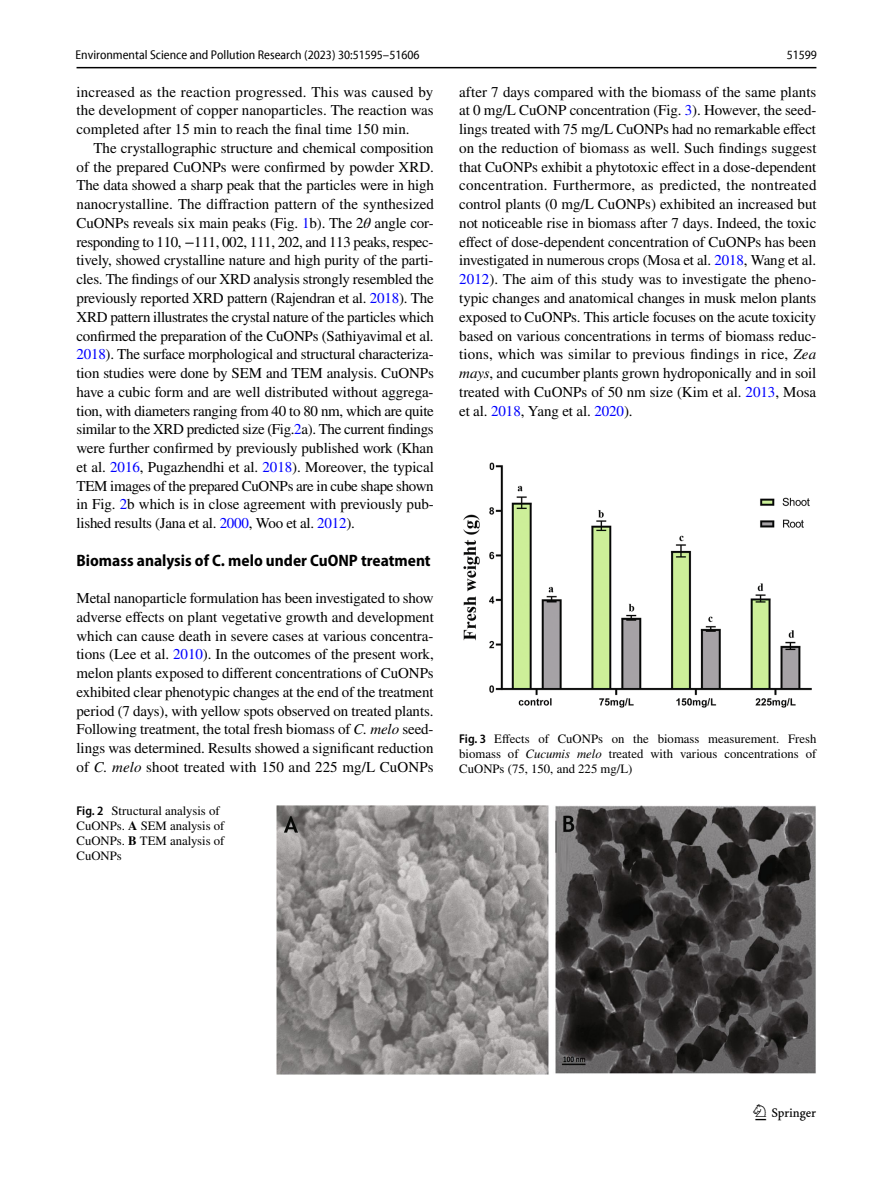
<style>
.page{position:relative;width:893px;height:1187px;background:#fff}
.page>*{position:absolute;margin:0;border:0;box-sizing:border-box;transform-origin:0 0}
.t1{font:22.5px "Springnew Regular 3";color:#000}
.t2{font:700 semi-condensed 16.5px "Myriad Pro";color:#000}
.t3{font:15px/18.8px "STIX";letter-spacing:-.005em;color:#000;text-align:justify}
.t4{font:12.75px/15px "STIX";color:#000}
.t5{font:semi-condensed 12.75px "Myriad Pro Unic";color:#000}
.s1{color:#00f}
.s2{font-style:italic}
.s3{font-family:"Myriad Pro";font-weight:600;font-stretch:semi-condensed}
.s4{font-weight:700}
</style>
<div class="page">
<hr style="left:77px;top:67px;width:739px;height:1px;background:#000">
<img style="left:276px;top:805px;width:540px;height:268px">
<img style="left:463px;top:462px;width:349px;height:246px">
<p class="t5" style="left:76px;top:50px;width:346px">Environmental Science and Pollution Research (2023) 30:51595–51606</p>
<p class="t5" style="left:787px;top:50px;width:32px">51599</p>
<p class="t3" style="left:77px;top:83px;width:359px">increased as the reaction progressed. This was caused by the development of copper nanoparticles. The reaction was completed after 15 min to reach the final time 150 min.</p>
<p class="t3" style="left:77px;top:139px;width:359px;text-indent:17px">The crystallographic structure and chemical composition of the prepared CuONPs were confirmed by powder XRD.<br>The data showed a sharp peak that the particles were in high nanocrystalline. The diffraction pattern of the synthesized CuONPs reveals six main peaks (Fig. <span class="s1">1</span>b). The 2<span class="s2">θ</span> angle cor&shy;responding to 110, −111, 002, 111, 202, and 113 peaks, respec&shy;tively, showed crystalline nature and high purity of the parti&shy;cles. The findings of our XRD analysis strongly resembled the previously reported XRD pattern (Rajendran et al. <span class="s1">2018</span>). The XRD pattern illustrates the crystal nature of the particles which confirmed the preparation of the CuONPs (Sathiyavimal et al.<br><span class="s1">2018</span>). The surface morphological and structural characteriza&shy;tion studies were done by SEM and TEM analysis. CuONPs have a cubic form and are well distributed without aggrega&shy;tion, with diameters ranging from 40 to 80 nm, which are quite similar to the XRD predicted size (Fig.<span class="s1">2</span>a). The current findings were further confirmed by previously published work (Khan et al. <span class="s1">2016</span>, Pugazhendhi et al. <span class="s1">2018</span>). Moreover, the typical TEM images of the prepared CuONPs are in cube shape shown in Fig. <span class="s1">2</span>b which is in close agreement with previously pub&shy;lished results (Jana et al. <span class="s1">2000</span>, Woo et al. <span class="s1">2012</span>).</p>
<p class="t2" style="left:77px;top:551px;width:356px">Biomass analysis of C. melo under CuONP treatment</p>
<p class="t3" style="left:77px;top:589px;width:359px">Metal nanoparticle formulation has been investigated to show adverse effects on plant vegetative growth and development which can cause death in severe cases at various concentra&shy;tions (Lee et al. <span class="s1">2010</span>). In the outcomes of the present work, melon plants exposed to different concentrations of CuONPs exhibited clear phenotypic changes at the end of the treatment period (7 days), with yellow spots observed on treated plants.<br>Following treatment, the total fresh biomass of <span class="s2">C. melo</span> seed&shy;lings was determined. Results showed a significant reduction of <span class="s2">C. melo</span> shoot treated with 150 and 225 mg/L CuONPs</p>
<p class="t4" style="left:77px;top:804px;width:149px"><span class="s3">Fig. 2</span> Structural analysis of<br>CuONPs. <span class="s4">A</span> SEM analysis of<br>CuONPs. <span class="s4">B</span> TEM analysis of<br>CuONPs</p>
<p class="t3" style="left:459px;top:83px;width:359px">after 7 days compared with the biomass of the same plants at 0 mg/L CuONP concentration (Fig. <span class="s1">3</span>). However, the seed&shy;lings treated with 75 mg/L CuONPs had no remarkable effect on the reduction of biomass as well. Such findings suggest that CuONPs exhibit a phytotoxic effect in a dose-dependent concentration. Furthermore, as predicted, the nontreated control plants (0 mg/L CuONPs) exhibited an increased but not noticeable rise in biomass after 7 days. Indeed, the toxic effect of dose-dependent concentration of CuONPs has been investigated in numerous crops (Mosa et al. <span class="s1">2018</span>, Wang et al.<br><span class="s1">2012</span>). The aim of this study was to investigate the pheno&shy;typic changes and anatomical changes in musk melon plants exposed to CuONPs. This article focuses on the acute toxicity based on various concentrations in terms of biomass reduc&shy;tions, which was similar to previous findings in rice, <span class="s2">Zea mays</span>, and cucumber plants grown hydroponically and in soil treated with CuONPs of 50 nm size (Kim et al. <span class="s1">2013</span>, Mosa et al. <span class="s1">2018</span>, Yang et al. <span class="s1">2020</span>).</p>
<p class="t4" style="left:459px;top:732px;width:359px;text-align:justify"><span class="s3">Fig. 3</span> Effects of CuONPs on the biomass measurement. Fresh biomass of <span class="s2">Cucumis melo</span> treated with various concentrations of CuONPs (75, 150, and 225 mg/L)</p>
<h1 class="t1" style="left:755px;top:1104px;width:62px">1 3</h1>
</div>
